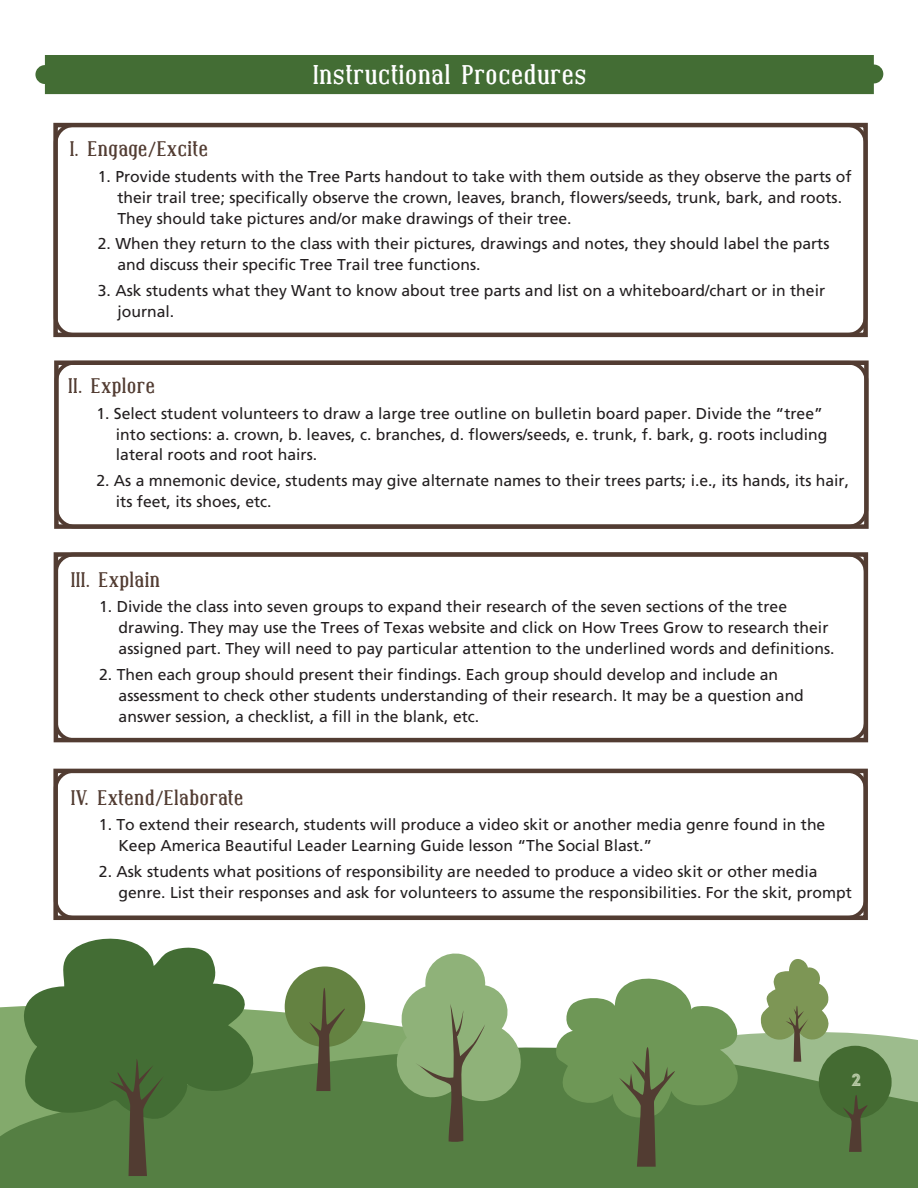
<style>
.page{position:relative;width:918px;height:1188px;background:#fff}
.page>*{position:absolute;margin:0;border:0;box-sizing:border-box;transform-origin:0 0}
.t1{font:700 27px "Covington";color:#fff}
.t2{font:700 21px "Covington";color:#523c32}
.t3{font:17.55px "Intro Inline";color:#bacca8}
.t4{font:15.75px/21px "Frutiger";color:#231f20}
</style>
<div class="page">
<div style="left:35px;top:55px;width:848px;height:39px;background:#436d34"></div>
<svg style="left:0;top:985px;width:847px;height:58px"></svg>
<svg style="left:0;top:1043px;width:918px;height:145px;fill:#557f43"></svg>
<svg style="left:554px;top:978px;width:190px;height:189px"></svg>
<svg style="left:14px;top:938px;width:242px;height:185px;fill:#436d34"></svg>
<svg style="left:109px;top:1059px;width:55px;height:117px"></svg>
<div style="left:285px;top:966px;width:80px;height:81px;background:#648241;border-radius:50%"></div>
<svg style="left:309px;top:988px;width:36px;height:103px"></svg>
<svg style="left:393px;top:953px;width:131px;height:190px"></svg>
<div style="left:819px;top:1046px;width:73px;height:73px;background:#446b32;border-radius:50%"></div>
<svg style="left:843px;top:1095px;width:25px;height:57px"></svg>
<svg style="left:759px;top:959px;width:70px;height:103px"></svg>
<div style="left:54px;top:123px;width:813px;height:214px;border:4px solid #523c32;border-radius:18px"></div>
<div style="left:55px;top:361px;width:813px;height:167px;border:4px solid #523c32;border-radius:18px"></div>
<div style="left:54px;top:553px;width:814px;height:189px;border:4px solid #523c32;border-radius:18px"></div>
<div style="left:54px;top:769px;width:814px;height:151px;border:4px solid #523c32;border-radius:18px"></div>
<h1 class="t1" style="left:312px;top:61px;width:276px">Instructional Procedures</h1>
<h2 class="t2" style="left:69px;top:138px;width:140px">I. Engage/Excite</h2>
<p class="t4" style="left:117px;top:166px;width:736px;text-indent:-19px">1. Provide students with the Tree Parts handout to take with them outside as they observe the parts of their trail tree; specifically observe the crown, leaves, branch, flowers/seeds, trunk, bark, and roots.<br>They should take pictures and/or make drawings of their tree.</p>
<p class="t4" style="left:117px;top:233px;width:714px;text-indent:-19px">2. When they return to the class with their pictures, drawings and notes, they should label the parts and discuss their specific Tree Trail tree functions.</p>
<p class="t4" style="left:117px;top:280px;width:709px;text-indent:-19px">3. Ask students what they Want to know about tree parts and list on a whiteboard/chart or in their journal.</p>
<h2 class="t2" style="left:68px;top:375px;width:89px">II. Explore</h2>
<p class="t4" style="left:116px;top:403px;width:713px;text-indent:-19px">1. Select student volunteers to draw a large tree outline on bulletin board paper. Divide the “tree” into sections: a. crown, b. leaves, c. branches, d. flowers/seeds, e. trunk, f. bark, g. roots including lateral roots and root hairs.</p>
<p class="t4" style="left:116px;top:470px;width:735px;text-indent:-19px">2. As a mnemonic device, students may give alternate names to their trees parts; i.e., its hands, its hair, its feet, its shoes, etc.</p>
<h2 class="t2" style="left:71px;top:569px;width:91px">III. Explain</h2>
<p class="t4" style="left:119px;top:596px;width:717px;text-indent:-19px">1. Divide the class into seven groups to expand their research of the seven sections of the tree drawing. They may use the Trees of Texas website and click on How Trees Grow to research their assigned part. They will need to pay particular attention to the underlined words and definitions.</p>
<p class="t4" style="left:119px;top:664px;width:687px;text-indent:-19px">2. Then each group should present their findings. Each group should develop and include an assessment to check other students understanding of their research. It may be a question and answer session, a checklist, a fill in the blank, etc.</p>
<h2 class="t2" style="left:70px;top:787px;width:175px">IV. Extend/Elaborate</h2>
<p class="t4" style="left:118px;top:814px;width:708px;text-indent:-19px">1. To extend their research, students will produce a video skit or another media genre found in the<br>Keep America Beautiful Leader Learning Guide lesson “The Social Blast.”</p>
<p class="t4" style="left:118px;top:861px;width:735px;text-indent:-19px">2. Ask students what positions of responsibility are needed to produce a video skit or other media genre. List their responses and ask for volunteers to assume the responsibilities. For the skit, prompt</p>
<p class="t3" style="left:851px;top:1069px;width:11px">2</p>
</div>
